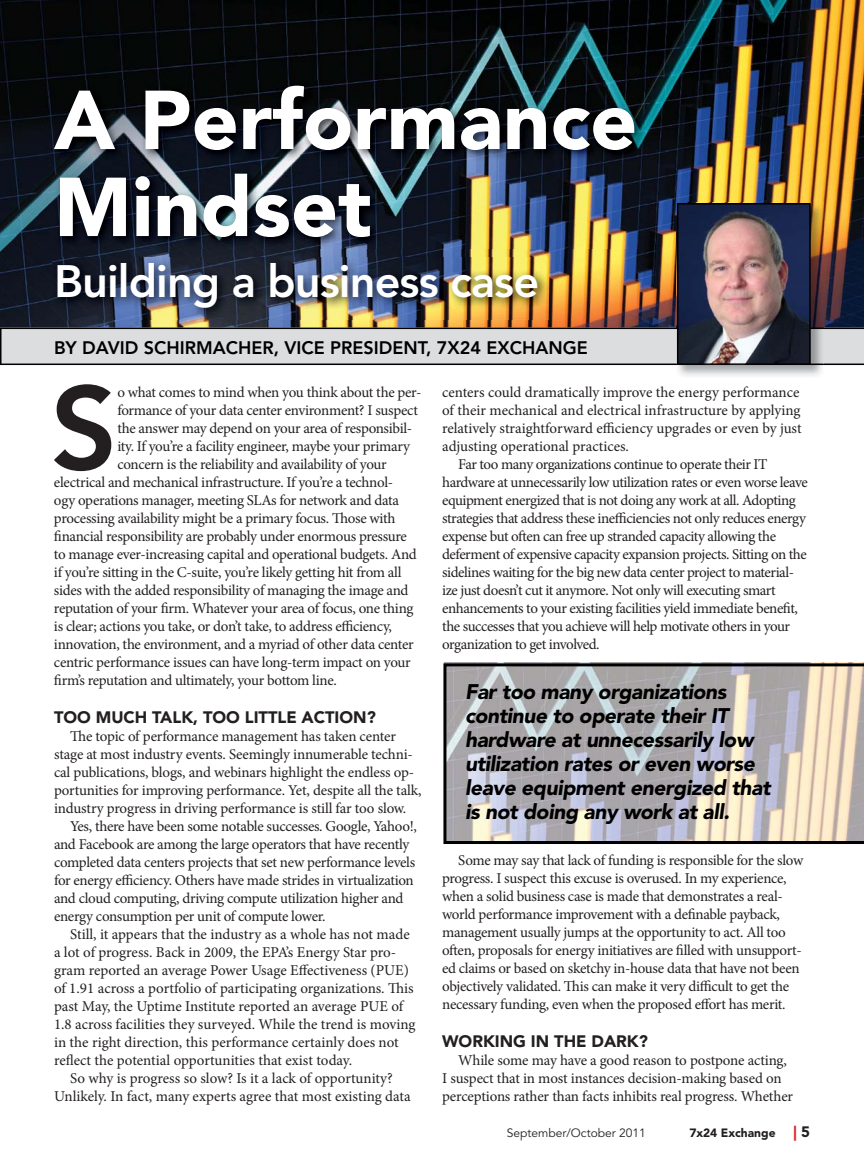
<style>
.page{position:relative;width:864px;height:1161px;background:#fff}
.page>*{position:absolute;margin:0;border:0;box-sizing:border-box;transform-origin:0 0}
.t1{font:800 116.7px "Avenir";color:#231f20}
.t2{font:900 82.5px/87px "Avenir";color:#fff}
.t3{font:800 45px "Avenir";letter-spacing:-.02em;color:#fff}
.t4{font:italic 900 21px/24px "Avenir";letter-spacing:-.02em;color:#000}
.t5{font:800 18px "Avenir";color:#000}
.t6{font:900 16.5px "Avenir";color:#231f20}
.t7{font:15px/18px "Minion Pro";letter-spacing:-.02em;color:#231f20}
.t8{font:15px "Minion Pro";color:#231f20}
.t9{font:12px "Avenir";color:#231f20}
.t10{font:900 12px "Avenir";color:#231f20}
.s1{font-size:15px;color:#d8242b}
.s2{font-size:15px}
</style>
<div class="page">
<img style="left:0;top:0;width:864px;height:328px">
<svg style="left:0;top:328px;width:864px;height:37px;background:#cccdce"></svg>
<img style="left:53px;top:258px;width:496px;height:61px">
<img style="left:676px;top:364px;width:148px;height:12px">
<img style="left:676px;top:202px;width:148px;height:162px">
<img style="left:680px;top:206px;width:128px;height:156px">
<div style="left:677px;top:203px;width:134px;height:162px;border:2px solid #000"></div>
<img style="left:50px;top:81px;width:596px;height:167px">
<svg style="left:443px;top:663px;width:421px;height:181px;background:#b8b4b2"></svg>
<h2 class="t2" style="left:54px;top:84px;width:585px">A Performance<br>Mindset</h2>
<h3 class="t3" style="left:54px;top:263px;width:487px">Building a business case</h3>
<p class="t5" style="left:54px;top:341px;width:535px">BY DAVID SCHIRMACHER, VICE PRESIDENT, 7X24 EXCHANGE</p>
<h1 class="t1" style="left:50px;top:381px;width:68px">S</h1>
<p class="t7" style="left:117px;top:385px;width:306px">o what comes to mind when you think about the per-</p>
<p class="t7" style="left:117px;top:403px;width:302px">formance of your data center environment? I suspect</p>
<p class="t7" style="left:117px;top:421px;width:296px">the answer may depend on your area of responsibil-</p>
<p class="t7" style="left:117px;top:439px;width:294px">ity. If you’re a facility engineer, maybe your primary</p>
<p class="t7" style="left:117px;top:457px;width:271px">concern is the reliability and availability of your</p>
<p class="t7" style="left:54px;top:475px;width:341px">electrical and mechanical infrastructure. If you’re a technol-</p>
<p class="t7" style="left:54px;top:493px;width:347px">ogy operations manager, meeting SLAs for network and data</p>
<p class="t7" style="left:54px;top:511px;width:343px">processing availability might be a primary focus. Those with</p>
<p class="t7" style="left:54px;top:529px;width:355px">financial responsibility are probably under enormous pressure</p>
<p class="t7" style="left:54px;top:547px;width:364px">to manage ever-increasing capital and operational budgets. And</p>
<p class="t7" style="left:54px;top:565px;width:349px">if you’re sitting in the C-suite, you’re likely getting hit from all</p>
<p class="t7" style="left:54px;top:583px;width:356px">sides with the added responsibility of managing the image and</p>
<p class="t7" style="left:54px;top:601px;width:361px">reputation of your firm. Whatever your area of focus, one thing</p>
<p class="t7" style="left:54px;top:619px;width:339px">is clear; actions you take, or don’t take, to address efficiency,</p>
<p class="t7" style="left:54px;top:637px;width:361px">innovation, the environment, and a myriad of other data center</p>
<p class="t7" style="left:54px;top:655px;width:358px">centric performance issues can have long-term impact on your</p>
<p class="t7" style="left:54px;top:673px;width:284px">firm’s reputation and ultimately, your bottom line.</p>
<p class="t6" style="left:54px;top:710px;width:323px">TOO MUCH TALK, TOO LITTLE ACTION?</p>
<p class="t7" style="left:54px;top:728px;width:369px;text-indent:16px">The topic of performance management has taken center stage at most industry events. Seemingly innumerable techni&shy;cal publications, blogs, and webinars highlight the endless op&shy;portunities for improving performance. Yet, despite all the talk, industry progress in driving performance is still far too slow.</p>
<p class="t7" style="left:54px;top:818px;width:365px;text-indent:16px">Yes, there have been some notable successes. Google, Yahoo!, and Facebook are among the large operators that have recently completed data centers projects that set new performance levels for energy efficiency. Others have made strides in virtualization and cloud computing, driving compute utilization higher and energy consumption per unit of compute lower.</p>
<p class="t7" style="left:70px;top:926px;width:341px">Still, it appears that the industry as a whole has not made</p>
<p class="t8" style="left:54px;top:946px;width:344px">a lot of progress. Back in 2009, the EPA’s Energy Star pro-</p>
<p class="t8" style="left:54px;top:964px;width:357px">gram reported an average Power Usage Effectiveness (PUE)</p>
<p class="t8" style="left:54px;top:982px;width:361px">of 1.91 across a portfolio of participating organizations. This</p>
<p class="t7" style="left:54px;top:998px;width:351px">past May, the Uptime Institute reported an average PUE of</p>
<p class="t8" style="left:54px;top:1018px;width:363px">1.8 across facilities they surveyed. While the trend is moving</p>
<p class="t8" style="left:54px;top:1036px;width:346px">in the right direction, this performance certainly does not</p>
<p class="t8" style="left:54px;top:1054px;width:300px">reflect the potential opportunities that exist today.</p>
<p class="t8" style="left:70px;top:1072px;width:324px">So why is progress so slow? Is it a lack of opportunity?</p>
<p class="t8" style="left:54px;top:1090px;width:358px">Unlikely. In fact, many experts agree that most existing data</p>
<p class="t8" style="left:442px;top:386px;width:359px">centers could dramatically improve the energy performance</p>
<p class="t8" style="left:442px;top:404px;width:360px">of their mechanical and electrical infrastructure by applying</p>
<p class="t8" style="left:442px;top:422px;width:361px">relatively straightforward efficiency upgrades or even by just</p>
<p class="t8" style="left:442px;top:440px;width:188px">adjusting operational practices.</p>
<p class="t7" style="left:458px;top:457px;width:311px">Far too many organizations continue to operate their IT</p>
<p class="t7" style="left:442px;top:475px;width:367px">hardware at unnecessarily low utilization rates or even worse leave</p>
<p class="t7" style="left:442px;top:493px;width:355px">equipment energized that is not doing any work at all. Adopting</p>
<p class="t7" style="left:442px;top:511px;width:365px">strategies that address these inefficiencies not only reduces energy</p>
<p class="t7" style="left:442px;top:529px;width:335px">expense but often can free up stranded capacity allowing the</p>
<p class="t7" style="left:442px;top:547px;width:366px">deferment of expensive capacity expansion projects. Sitting on the</p>
<p class="t7" style="left:442px;top:565px;width:354px">sidelines waiting for the big new data center project to material-</p>
<p class="t7" style="left:442px;top:583px;width:335px">ize just doesn’t cut it anymore. Not only will executing smart</p>
<p class="t7" style="left:442px;top:601px;width:357px">enhancements to your existing facilities yield immediate benefit,</p>
<p class="t7" style="left:442px;top:619px;width:350px">the successes that you achieve will help motivate others in your</p>
<p class="t7" style="left:442px;top:637px;width:159px">organization to get involved.</p>
<h3 class="t4" style="left:465px;top:681px;width:307px">Far too many organizations continue to operate their IT hardware at unnecessarily low utilization rates or even worse leave equipment energized that is not doing any work at all.</h3>
<p class="t7" style="left:442px;top:853px;width:363px;text-indent:16px">Some may say that lack of funding is responsible for the slow progress. I suspect this excuse is overused. In my experience, when a solid business case is made that demonstrates a real&shy;world performance improvement with a definable payback, management usually jumps at the opportunity to act. All too often, proposals for energy initiatives are filled with unsupport&shy;ed claims or based on sketchy in-house data that have not been objectively validated. This can make it very difficult to get the necessary funding, even when the proposed effort has merit.</p>
<p class="t6" style="left:442px;top:1034px;width:207px">WORKING IN THE DARK?</p>
<p class="t7" style="left:442px;top:1052px;width:353px;text-indent:16px">While some may have a good reason to postpone acting,<br>I suspect that in most instances decision-making based on perceptions rather than facts inhibits real progress. Whether</p>
<p class="t9" style="left:507px;top:1128px;width:140px">September/October 2011</p>
<p class="t10" style="left:689px;top:1128px;width:122px">7x24 Exchange <span class="s1">|</span> <span class="s2">5</span></p>
</div>
